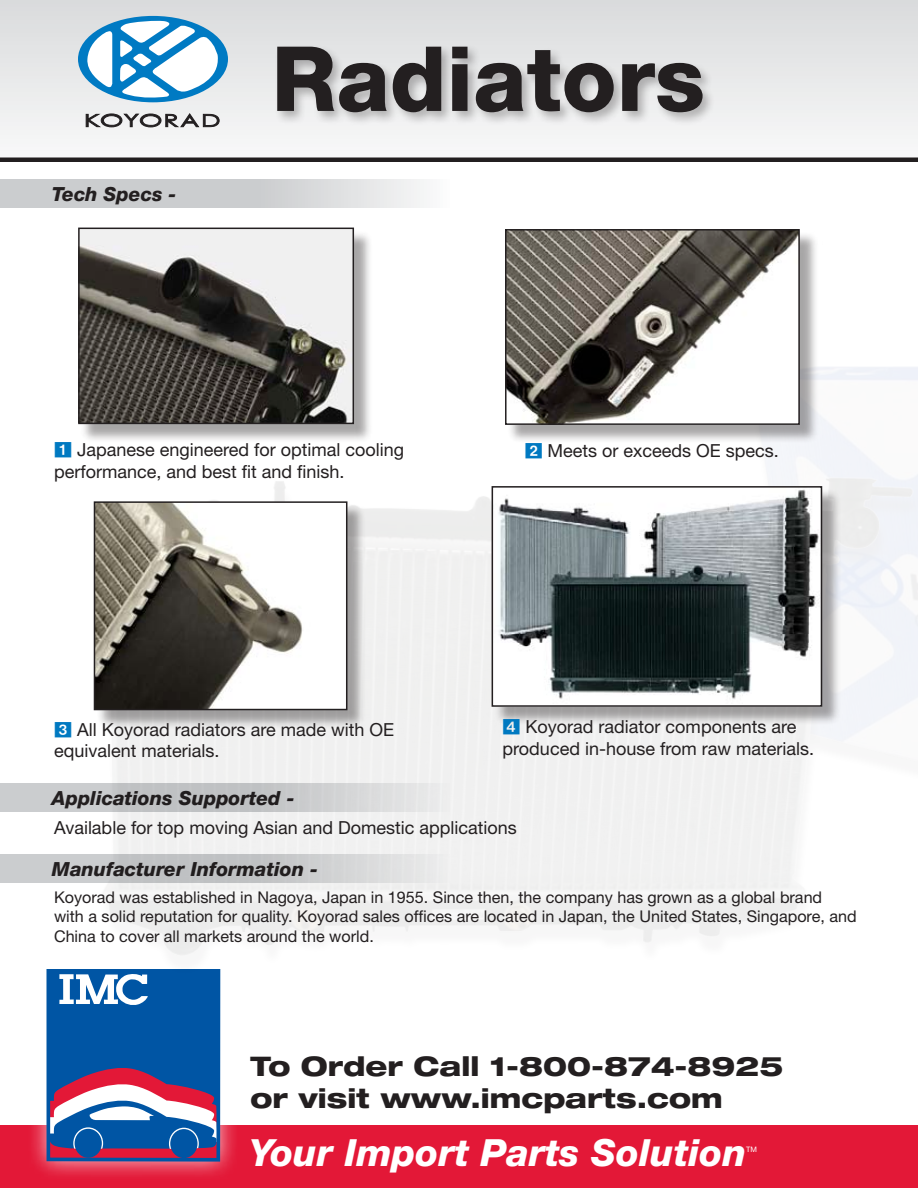
<style>
.page{position:relative;width:918px;height:1188px;background:#fff}
.page>*{position:absolute;margin:0;border:0;box-sizing:border-box;transform-origin:0 0}
.t1{font:800 90px "Helvetica Neue";color:#231f20}
.t2{font:italic 800 37.5px "Helvetica Neue";color:#fff}
.t3{font:800 expanded 27px/32.4px "Helvetica Neue";color:#231f20}
.t4{font:italic 800 19.5px "Helvetica Neue";color:#231f20}
.t5{font:18px/21.6px "Helvetica Neue";color:#231f20}
.t6{font:16.2px/19.4px "Helvetica Neue";color:#231f20}
.t7{font:7.5px "Helvetica Neue";color:#fff}
.s1{font-family:"Bundesbahn Pi One";color:#0079c1}
</style>
<div class="page">
<svg style="left:0;top:0;width:918px;height:162px"></svg>
<div style="left:78px;top:16px;width:150px;height:86px;background:#007ac3;border-radius:50%"></div>
<svg style="left:118px;top:20px;width:102px;height:79px"></svg>
<svg style="left:86px;top:28px;width:26px;height:62px"></svg>
<svg style="left:86px;top:113px;width:134px;height:15px"></svg>
<div style="left:0;top:1125px;width:918px;height:63px;background:#e31837"></div>
<div style="left:25px;top:948px;width:223px;height:240px;background:#fff;opacity:.75"></div>
<div style="left:50px;top:972px;width:167px;height:186px;background:#0055a4"></div>
<svg style="left:59px;top:974px;width:89px;height:31px"></svg>
<svg style="left:52px;top:1068px;width:163px;height:89px"></svg>
<div style="left:47px;top:969px;width:173px;height:193px;border:4px solid #0055a4"></div>
<div style="left:75px;top:1129px;width:27px;height:29px;background:#0055a4;border-radius:50%"></div>
<div style="left:170px;top:1129px;width:27px;height:29px;background:#0055a4;border-radius:50%"></div>
<div style="left:274px;top:43px;width:644px;height:130px;background:#231f20;opacity:.3"></div>
<div style="left:91px;top:484px;width:827px;height:512px;background:#231f20;opacity:.5"></div>
<img style="left:86px;top:457px;width:832px;height:513px">
<svg style="left:0;top:180px;width:424px;height:27px"></svg>
<svg style="left:0;top:784px;width:486px;height:28px"></svg>
<svg style="left:0;top:855px;width:486px;height:27px"></svg>
<div style="left:80px;top:230px;width:299px;height:219px;background:#231f20;opacity:.4"></div>
<img style="left:81px;top:231px;width:270px;height:190px">
<div style="left:78px;top:228px;width:276px;height:196px;border:2px solid #231f20"></div>
<div style="left:507px;top:231px;width:318px;height:218px;background:#231f20;opacity:.4"></div>
<img style="left:508px;top:232px;width:289px;height:190px">
<div style="left:505px;top:229px;width:295px;height:196px;border:2px solid #231f20"></div>
<div style="left:96px;top:504px;width:276px;height:231px;background:#231f20;opacity:.4"></div>
<img style="left:97px;top:504px;width:247px;height:203px">
<div style="left:94px;top:501px;width:253px;height:209px;border:2px solid #231f20"></div>
<div style="left:494px;top:488px;width:353px;height:244px;background:#231f20;opacity:.4"></div>
<img style="left:495px;top:489px;width:324px;height:215px">
<div style="left:492px;top:486px;width:330px;height:221px;border:2px solid #231f20"></div>
<p class="t4" style="left:52px;top:182px;width:126px">Tech Specs -</p>
<h1 class="t1" style="left:272px;top:25px;width:435px">Radiators</h1>
<p class="t5" style="left:54px;top:439px;width:352px;text-indent:23px">Japanese engineered for optimal cooling performance, and best fit and finish.</p>
<p class="t5" style="left:525px;top:440px;width:255px"><span class="s1">2</span> Meets or exceeds OE specs.</p>
<p class="t5" style="left:54px;top:718px;width:342px"><span class="s1">3</span> All Koyorad radiators are made with OE equivalent materials.</p>
<p class="t5" style="left:503px;top:716px;width:313px"><span class="s1">4</span> Koyorad radiator components are produced in-house from raw materials.</p>
<p class="t4" style="left:52px;top:787px;width:244px">Applications Supported -</p>
<p class="t5" style="left:54px;top:816px;width:464px">Available for top moving Asian and Domestic applications</p>
<p class="t4" style="left:52px;top:858px;width:268px">Manufacturer Information -</p>
<p class="t6" style="left:54px;top:887px;width:804px">Koyorad was established in Nagoya, Japan in 1955. Since then, the company has grown as a global brand<br>with a solid reputation for quality. Koyorad sales offices are located in Japan, the United States, Singapore, and<br>China to cover all markets around the world.</p>
<h3 class="t3" style="left:250px;top:1049px;width:535px">To Order Call 1-800-874-8925 or visit www.imcparts.com</h3>
<h2 class="t2" style="left:250px;top:1130px;width:498px">Your Import Parts Solution</h2>
<p class="t7" style="left:746px;top:1145px;width:12px">TM</p>
</div>
